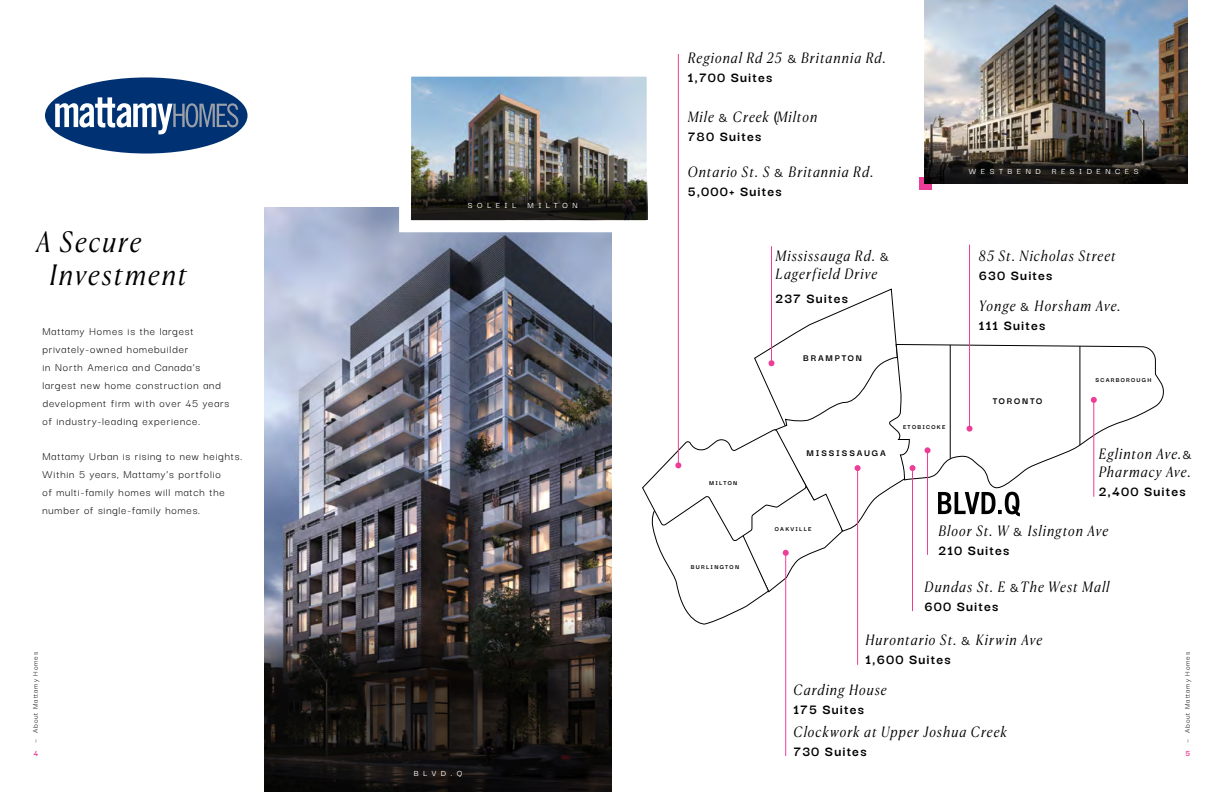
<style>
.page{position:relative;width:1224px;height:792px;background:#fff}
.page>*{position:absolute;margin:0;border:0;box-sizing:border-box;transform-origin:0 0}
.H4_Canela{font:italic 300 28.1px/33.7px "Canela Deck Trial";letter-spacing:.075em;color:#000}
.H4_Canela-2{font:700 15px "Darker Grotesque";letter-spacing:.075em;color:#000}
.H4_Canela-3{font:italic 300 14.3px/17.6px "Canela Deck Trial";letter-spacing:.075em;color:#000}
.Body{font:12px/18px "Darker Grotesque";letter-spacing:.07em;color:#000}
.t1{font:700 10.1px "Darker Grotesque";letter-spacing:.18em;color:#000}
.t2{font:500 9px "Darker Grotesque";letter-spacing:.5em;color:#fff}
.t3{font:700 9px "Darker Grotesque";color:#ee3d96}
.t4{font:8px "Darker Grotesque";letter-spacing:.1em;color:#000}
.t5{font:700 6.8px "Darker Grotesque";letter-spacing:.18em;color:#000}
.s1{font-family:"Darker Grotesque";font-weight:500;font-style:normal}
</style>
<div class="page">
<img style="left:924px;top:0;width:264px;height:120px">
<img style="left:924px;top:120px;width:264px;height:63px">
<img style="left:264px;top:207px;width:348px;height:378px">
<div style="left:45px;top:77px;width:203px;height:77px;background:#003273;border-radius:50%"></div>
<svg style="left:55px;top:97px;width:183px;height:37px"></svg>
<svg style="left:919px;top:177px;width:12px;height:12px"></svg>
<svg style="left:931px;top:344px;width:233px;height:148px"></svg>
<hr style="left:950px;top:345px;width:1px;height:114px;background:#000">
<hr style="left:1080px;top:346px;width:1px;height:99px;background:#000">
<hr style="left:678px;top:54px;width:1px;height:411px;background:#ee3d96">
<hr style="left:771px;top:246px;width:1px;height:117px;background:#ee3d96">
<hr style="left:969px;top:245px;width:1px;height:184px;background:#ee3d96">
<svg style="left:967px;top:426px;width:6px;height:6px"></svg>
<hr style="left:1094px;top:400px;width:1px;height:97px;background:#ee3d96">
<svg style="left:1091px;top:397px;width:6px;height:6px"></svg>
<hr style="left:857px;top:468px;width:1px;height:197px;background:#ee3d96">
<hr style="left:785px;top:553px;width:1px;height:203px;background:#ee3d96">
<svg style="left:642px;top:288px;width:289px;height:337px"></svg>
<svg style="left:264px;top:585px;width:348px;height:207px"></svg>
<img style="left:393px;top:76px;width:255px;height:162px">
<img style="left:411px;top:167px;width:236px;height:53px">
<svg style="left:938px;top:492px;width:82px;height:24px"></svg>
<p class="H4_Canela" style="left:50px;top:227px;width:139px;text-indent:-14px">A Secure<br>Investment</p>
<p class="Body" style="left:42px;top:321px;width:188px">Mattamy Homes is the largest privately-owned homebuilder<br>in North America and Canada’s largest new home construction and development firm with over 45 years of industry-leading experience.</p>
<p class="Body" style="left:42px;top:447px;width:201px">Mattamy Urban is rising to new heights.<br>Within 5 years, Mattamy’s portfolio<br>of multi-family homes will match the number of single-family homes.</p>
<p class="t4" style="left:29px;top:742px;width:92px;rotate:-90deg">— About Mattamy Homes</p>
<p class="t3" style="left:34px;top:746px;width:6px">4</p>
<p class="t2" style="left:468px;top:199px;width:111px">SOLEIL MILTON</p>
<p class="t2" style="left:414px;top:767px;width:50px">BLVD.Q</p>
<p class="H4_Canela-3" style="left:688px;top:50px;width:200px">Regional Rd 25 <span class="s1">&amp;</span> Britannia Rd.</p>
<p class="H4_Canela-2" style="left:688px;top:66px;width:86px">1,700 Suites</p>
<p class="H4_Canela-3" style="left:688px;top:109px;width:131px">Mile <span class="s1">&amp;</span> Creek (Milton</p>
<p class="H4_Canela-2" style="left:688px;top:125px;width:75px">780 Suites</p>
<p class="H4_Canela-3" style="left:688px;top:164px;width:187px">Ontario St. S <span class="s1">&amp;</span> Britannia Rd.</p>
<p class="H4_Canela-2" style="left:688px;top:180px;width:96px">5,000+ Suites</p>
<p class="t2" style="left:969px;top:164px;width:171px">WESTBEND RESIDENCES</p>
<p class="t5" style="left:709px;top:478px;width:30px">MILTON</p>
<p class="t5" style="left:691px;top:562px;width:50px">BURLINGTON</p>
<p class="H4_Canela-3" style="left:776px;top:249px;width:115px">Mississauga Rd. <span class="s1">&amp;<br></span>Lagerfield Drive</p>
<p class="H4_Canela-2" style="left:776px;top:287px;width:74px">237 Suites</p>
<p class="H4_Canela-3" style="left:979px;top:248px;width:138px">85 St. Nicholas Street</p>
<p class="H4_Canela-2" style="left:979px;top:264px;width:75px">630 Suites</p>
<p class="H4_Canela-3" style="left:979px;top:298px;width:143px">Yonge <span class="s1">&amp;</span> Horsham Ave.</p>
<p class="H4_Canela-2" style="left:979px;top:314px;width:68px">111 Suites</p>
<p class="t1" style="left:803px;top:350px;width:60px">BRAMPTON</p>
<p class="t5" style="left:1095px;top:375px;width:57px">SCARBOROUGH</p>
<p class="t1" style="left:993px;top:393px;width:51px">TORONTO</p>
<p class="t5" style="left:903px;top:421px;width:44px">ETOBICOKE</p>
<p class="t1" style="left:807px;top:446px;width:81px">MISSISSAUGA</p>
<p class="H4_Canela-3" style="left:1099px;top:446px;width:94px">Eglinton Ave.<span class="s1">&amp;<br></span>Pharmacy Ave.</p>
<p class="H4_Canela-2" style="left:1099px;top:480px;width:89px">2,400 Suites</p>
<p class="t5" style="left:775px;top:524px;width:38px">OAKVILLE</p>
<p class="H4_Canela-3" style="left:938px;top:523px;width:171px">Bloor St. W <span class="s1">&amp;</span> Islington Ave</p>
<p class="H4_Canela-2" style="left:938px;top:539px;width:73px">210 Suites</p>
<p class="H4_Canela-3" style="left:925px;top:579px;width:186px">Dundas St. E <span class="s1">&amp;</span>The West Mall</p>
<p class="H4_Canela-2" style="left:925px;top:595px;width:75px">600 Suites</p>
<p class="H4_Canela-3" style="left:866px;top:633px;width:178px">Hurontario St. <span class="s1">&amp;</span> Kirwin Ave</p>
<p class="H4_Canela-2" style="left:866px;top:649px;width:87px">1,600 Suites</p>
<p class="H4_Canela-3" style="left:794px;top:682px;width:95px">Carding House</p>
<p class="H4_Canela-2" style="left:794px;top:698px;width:72px">175 Suites</p>
<p class="H4_Canela-3" style="left:794px;top:724px;width:215px">Clockwork at Upper Joshua Creek</p>
<p class="H4_Canela-2" style="left:794px;top:740px;width:75px">730 Suites</p>
<p class="t4" style="left:1181px;top:742px;width:92px;rotate:-90deg">— About Mattamy Homes</p>
<p class="t3" style="left:1186px;top:746px;width:6px">5</p>
</div>
